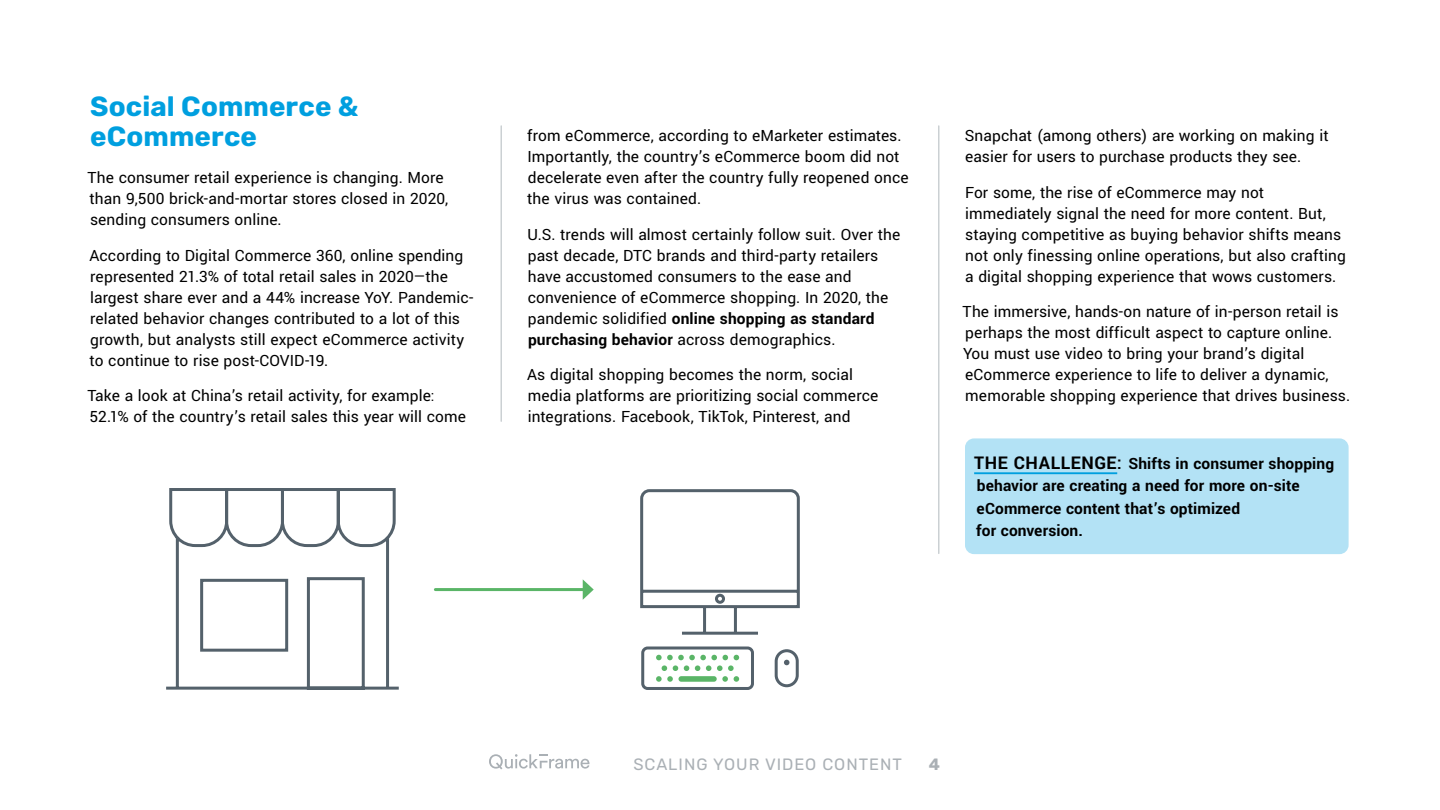
<style>
.page{position:relative;width:1440px;height:810px;background:#fff}
.page>*{position:absolute;margin:0;border:0;box-sizing:border-box;transform-origin:0 0}
.t1{font:700 27.75px/30px "Rubik";letter-spacing:.005em;color:#009fdf}
.t2{font:17.25px/21px "Yantramanav";letter-spacing:.005em;color:#000}
.t3{font:700 17.25px/22.5px "Yantramanav";letter-spacing:.005em;color:#000}
.t4{font:16.42px "Rubik";letter-spacing:.06em;color:#aab0b5}
.t5{font:700 16.42px "Rubik";color:#aab0b5}
.s1{font-weight:700}
.s2{font-size:19.5px}
</style>
<div class="page">
<svg style="left:489px;top:754px;width:100px;height:15px"></svg>
<hr style="left:500px;top:126px;width:2px;height:295px;background:#cbd0d3">
<hr style="left:938px;top:126px;width:2px;height:427px;background:#cbd0d3">
<div style="left:965px;top:438px;width:384px;height:116px;background:#b3e2f5;border-radius:9px"></div>
<hr style="left:974px;top:472px;width:143px;height:2px;background:#009fdf">
<div style="left:641px;top:647px;width:113px;height:43px;border:3px solid #54616b;border-radius:5px"></div>
<svg style="left:640px;top:489px;width:160px;height:200px"></svg>
<hr style="left:435px;top:588px;width:152px;height:3px;background:#5ab567">
<svg style="left:583px;top:579px;width:11px;height:21px"></svg>
<svg style="left:166px;top:488px;width:233px;height:202px"></svg>
<h1 class="t1" style="left:90px;top:91px;width:270px">Social Commerce &amp; eCommerce</h1>
<p class="t2" style="left:88px;top:168px;width:362px">The consumer retail experience is changing. More than 9,500 brick-and-mortar stores closed in 2020, sending consumers online.</p>
<p class="t2" style="left:90px;top:245px;width:385px">According to Digital Commerce 360, online spending represented 21.3% of total retail sales in 2020—the largest share ever and a 44% increase YoY. Pandemic&shy;related behavior changes contributed to a lot of this growth, but analysts still expect eCommerce activity to continue to rise post-COVID-19.</p>
<p class="t2" style="left:88px;top:385px;width:380px">Take a look at China’s retail activity, for example:<br>52.1% of the country’s retail sales this year will come</p>
<p class="t2" style="left:527px;top:126px;width:383px">from eCommerce, according to eMarketer estimates.<br>Importantly, the country’s eCommerce boom did not decelerate even after the country fully reopened once the virus was contained.</p>
<p class="t2" style="left:527px;top:224px;width:374px">U.S. trends will almost certainly follow suit. Over the past decade, DTC brands and third-party retailers have accustomed consumers to the ease and convenience of eCommerce shopping. In 2020, the pandemic solidified <span class="s1">online shopping as standard purchasing behavior</span> across demographics.</p>
<p class="t2" style="left:527px;top:364px;width:353px">As digital shopping becomes the norm, social media platforms are prioritizing social commerce integrations. Facebook, TikTok, Pinterest, and</p>
<p class="t2" style="left:965px;top:126px;width:365px">Snapchat (among others) are working on making it easier for users to purchase products they see.</p>
<p class="t2" style="left:965px;top:182px;width:382px">For some, the rise of eCommerce may not immediately signal the need for more content. But, staying competitive as buying behavior shifts means not only finessing online operations, but also crafting a digital shopping experience that wows customers.</p>
<p class="t2" style="left:963px;top:301px;width:389px">The immersive, hands-on nature of in-person retail is perhaps the most difficult aspect to capture online.<br>You must use video to bring your brand’s digital eCommerce experience to life to deliver a dynamic, memorable shopping experience that drives business.</p>
<p class="t3" style="left:974px;top:452px;width:362px"><span class="s2">THE CHALLENGE:</span> Shifts in consumer shopping behavior are creating a need for more on-site eCommerce content that’s optimized<br>for conversion.</p>
<p class="t4" style="left:633px;top:754px;width:270px">SCALING YOUR VIDEO CONTENT</p>
<p class="t5" style="left:929px;top:754px;width:13px">4</p>
</div>
